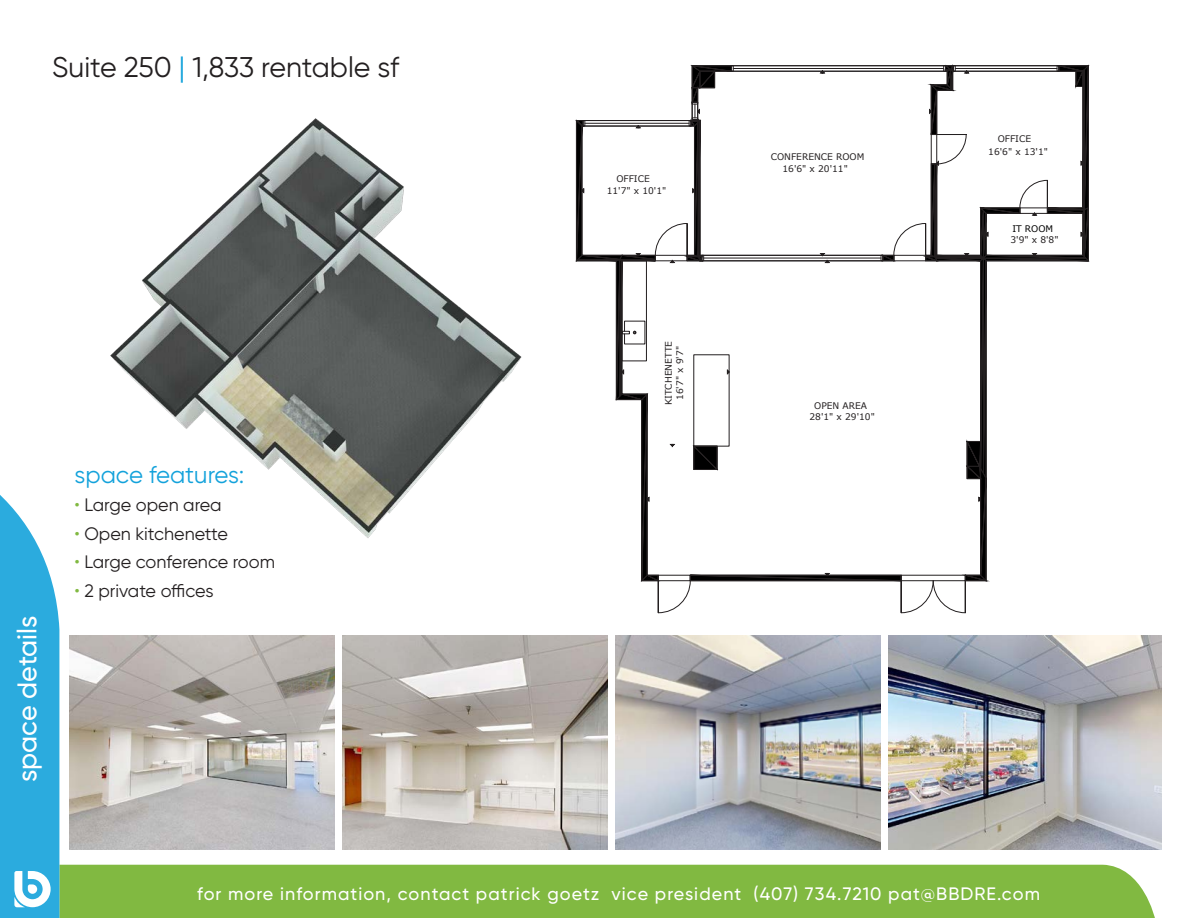
<style>
.page{position:relative;width:1188px;height:918px;background:#fff}
.page>*{position:absolute;margin:0;border:0;box-sizing:border-box;transform-origin:0 0}
.t1{font:28.5px "Gilroy";letter-spacing:-.005em;color:#231f20}
.t2{font:500 27px "Gilroy";color:#fff}
.t3{font:24px "Gilroy";color:#13a2db}
.t4{font:500 18px "Gilroy";letter-spacing:.06em;color:#fff}
.t5{font:18px "Gilroy";color:#231f20}
.t6{font:9.15px/11.1px "Verdana";color:#231f20}
.s1{color:#13a2db}
.s2{color:#81b941}
.s3{color:#000}
</style>
<div class="page">
<img style="left:110px;top:118px;width:412px;height:420px">
<svg style="left:576px;top:65px;width:513px;height:548px"></svg>
<div style="left:59px;top:865px;width:1096px;height:53px;background:#81b941"></div>
<svg style="left:0;top:495px;width:59px;height:423px;background:#47b6e2"></svg>
<img style="left:70px;top:636px;width:264px;height:214px">
<img style="left:343px;top:636px;width:264px;height:214px">
<img style="left:889px;top:636px;width:273px;height:214px">
<img style="left:616px;top:636px;width:264px;height:214px">
<p class="t1" style="left:52px;top:49px;width:349px">Suite 250 <span class="s1">|</span> 1,833 rentable sf</p>
<p class="t2" style="left:10px;top:782px;width:168px;rotate:-90deg">space details</p>
<p class="t3" style="left:75px;top:460px;width:171px">space features:</p>
<p class="t5" style="left:75px;top:494px;width:149px"><span class="s2">•</span> Large open area</p>
<p class="t5" style="left:75px;top:523px;width:155px"><span class="s2">•</span> Open kitchenette</p>
<p class="t5" style="left:75px;top:551px;width:202px"><span class="s2">•</span> Large conference room</p>
<p class="t5" style="left:75px;top:580px;width:141px"><span class="s2">•</span> 2 private offices</p>
<p class="t6" style="left:607px;top:173px;width:61px;text-indent:10px">OFFICE<br>11'7" x 10'1"</p>
<p class="t6" style="left:663px;top:405px;width:66px;text-align:center;rotate:-90deg">KITCHENETTE<br>16'7" x 9'7"</p>
<p class="t6" style="left:771px;top:152px;width:95px;text-align:center">CONFERENCE ROOM<br>16'6" x 20'11"</p>
<p class="t6" style="left:809px;top:400px;width:67px;text-align:center">OPEN AREA<br>28'1" x 29'10"</p>
<p class="t6" style="left:988px;top:132px;width:61px;line-height:13px;text-indent:9px">OFFICE<br>16'6" x 13'1"</p>
<p class="t6" style="left:1010px;top:223px;width:50px"><span class="s3">IT ROOM<br></span>3'9" x 8'8"</p>
<p class="t4" style="left:197px;top:883px;width:844px">for more information, contact patrick goetz vice president (407) 734.7210 pat@BBDRE.com</p>
</div>
